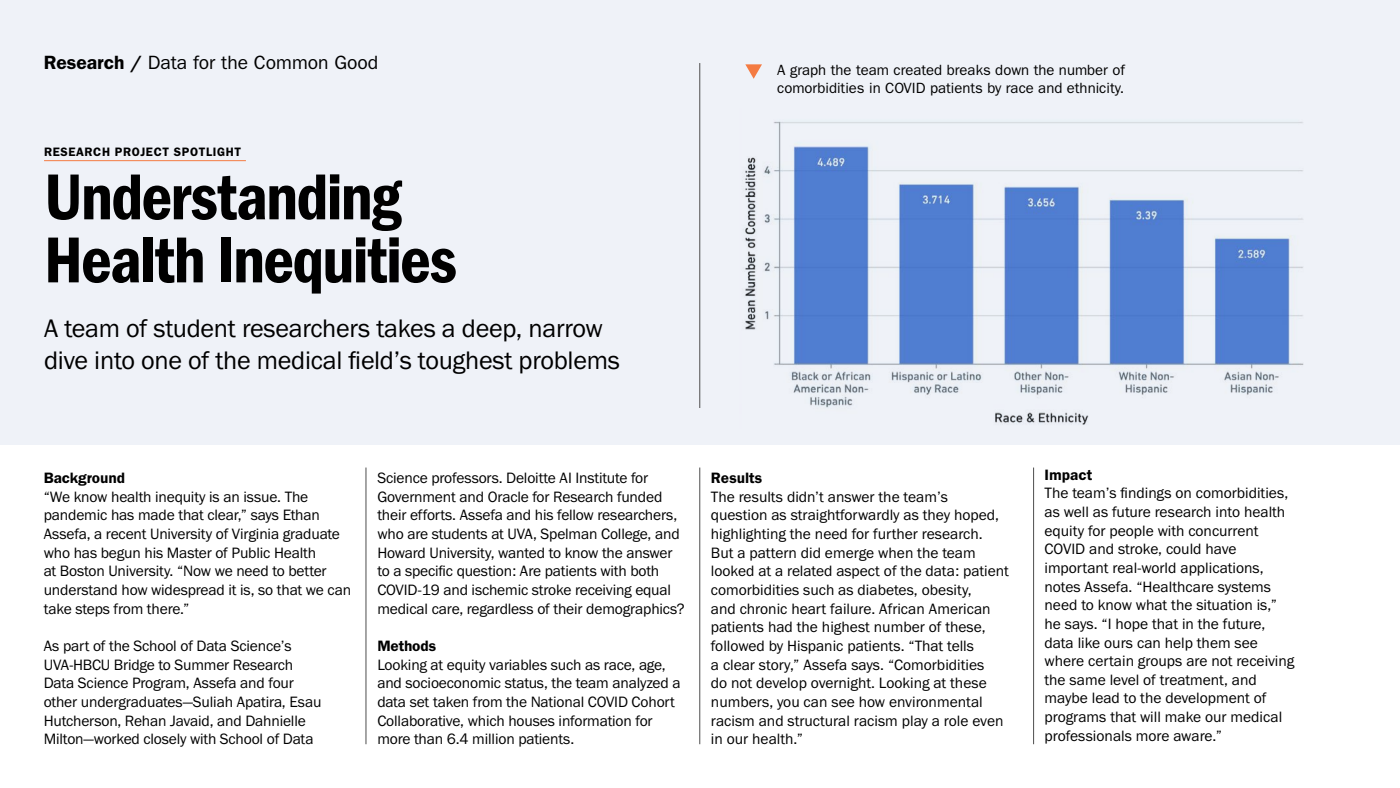
<style>
.page{position:relative;width:1400px;height:788px;background:#fff}
.page>*{position:absolute;margin:0;border:0;box-sizing:border-box;transform-origin:0 0}
.t1{font:67.11px/63px "Franklin Gothic URW Con Dem";letter-spacing:-.03em;color:#000}
.t2{font:26.25px/31.5px "Franklin Gothic URW Boo";letter-spacing:-.01em;color:#000}
.t3{font:19.25px "Franklin Gothic";color:#000}
.t4{font:15.58px/18.6px "Franklin Gothic URW Boo";letter-spacing:-.01em;color:#000}
.t5{font:15.58px "Franklin Gothic URW Dem";letter-spacing:-.01em;color:#000}
.t6{font:14.88px/17.8px "Franklin Gothic";color:#000}
.t7{font:600 12.25px "Franklin Gothic";letter-spacing:.05em;color:#000}
.s1{font-weight:600}
</style>
<div class="page">
<div style="left:0;top:0;width:1400px;height:444px;background:#eff2f8"></div>
<hr style="left:1033px;top:467px;width:1px;height:277px;background:#4d4d4d">
<hr style="left:700px;top:467px;width:1px;height:277px;background:#4d4d4d">
<hr style="left:700px;top:63px;width:1px;height:345px;background:#4d4d4d">
<hr style="left:366px;top:467px;width:1px;height:277px;background:#4d4d4d">
<hr style="left:44px;top:160px;width:202px;height:1px;background:#f47b42">
<svg style="left:745px;top:64px;width:17px;height:15px"></svg>
<svg style="left:995px;top:413px;width:94px;height:12px"></svg>
<svg style="left:745px;top:121px;width:559px;height:292px"></svg>
<p class="t3" style="left:44px;top:52px;width:336px"><span class="s1">Research /</span> Data for the Common Good</p>
<p class="t7" style="left:44px;top:145px;width:198px">RESEARCH PROJECT SPOTLIGHT</p>
<h1 class="t1" style="left:44px;top:162px;width:414px">Understanding<br>Health Inequities</h1>
<h2 class="t2" style="left:44px;top:312px;width:578px">A team of student researchers takes a deep, narrow dive into one of the medical field’s toughest problems</h2>
<p class="t6" style="left:777px;top:61px;width:349px">A graph the team created breaks down the number of comorbidities in COVID patients by race and ethnicity.</p>
<p class="t5" style="left:44px;top:468px;width:83px">Background</p>
<p class="t4" style="left:44px;top:487px;width:309px">“We know health inequity is an issue. The pandemic has made that clear,” says Ethan Assefa, a recent University of Virginia graduate who has begun his Master of Public Health<br>at Boston University. “Now we need to better understand how widespread it is, so that we can take steps from there.”</p>
<p class="t4" style="left:44px;top:636px;width:279px">As part of the School of Data Science’s UVA-HBCU Bridge to Summer Research Data Science Program, Assefa and four other undergraduates—Suliah Apatira, Esau Hutcherson, Rehan Javaid, and Dahnielle Milton—worked closely with School of Data</p>
<p class="t4" style="left:377px;top:468px;width:309px">Science professors. Deloitte AI Institute for Government and Oracle for Research funded their efforts. Assefa and his fellow researchers, who are students at UVA, Spelman College, and Howard University, wanted to know the answer to a specific question: Are patients with both COVID-19 and ischemic stroke receiving equal medical care, regardless of their demographics?</p>
<p class="t5" style="left:377px;top:636px;width:60px">Methods</p>
<p class="t4" style="left:377px;top:654px;width:305px">Looking at equity variables such as race, age, and socioeconomic status, the team analyzed a data set taken from the National COVID Cohort Collaborative, which houses information for more than 6.4 million patients.</p>
<p class="t5" style="left:711px;top:468px;width:53px">Results</p>
<p class="t4" style="left:711px;top:487px;width:300px">The results didn’t answer the team’s<br>question as straightforwardly as they hoped, highlighting the need for further research.<br>But a pattern did emerge when the team looked at a related aspect of the data: patient comorbidities such as diabetes, obesity,<br>and chronic heart failure. African American patients had the highest number of these, followed by Hispanic patients. “That tells<br>a clear story,” Assefa says. “Comorbidities<br>do not develop overnight. Looking at these numbers, you can see how environmental racism and structural racism play a role even in our health.”</p>
<p class="t5" style="left:1045px;top:465px;width:49px">Impact</p>
<p class="t4" style="left:1045px;top:483px;width:251px">The team’s findings on comorbidities, as well as future research into health equity for people with concurrent COVID and stroke, could have important real-world applications, notes Assefa. “Healthcare systems need to know what the situation is,” he says. “I hope that in the future, data like ours can help them see where certain groups are not receiving the same level of treatment, and maybe lead to the development of programs that will make our medical professionals more aware.”</p>
</div>
